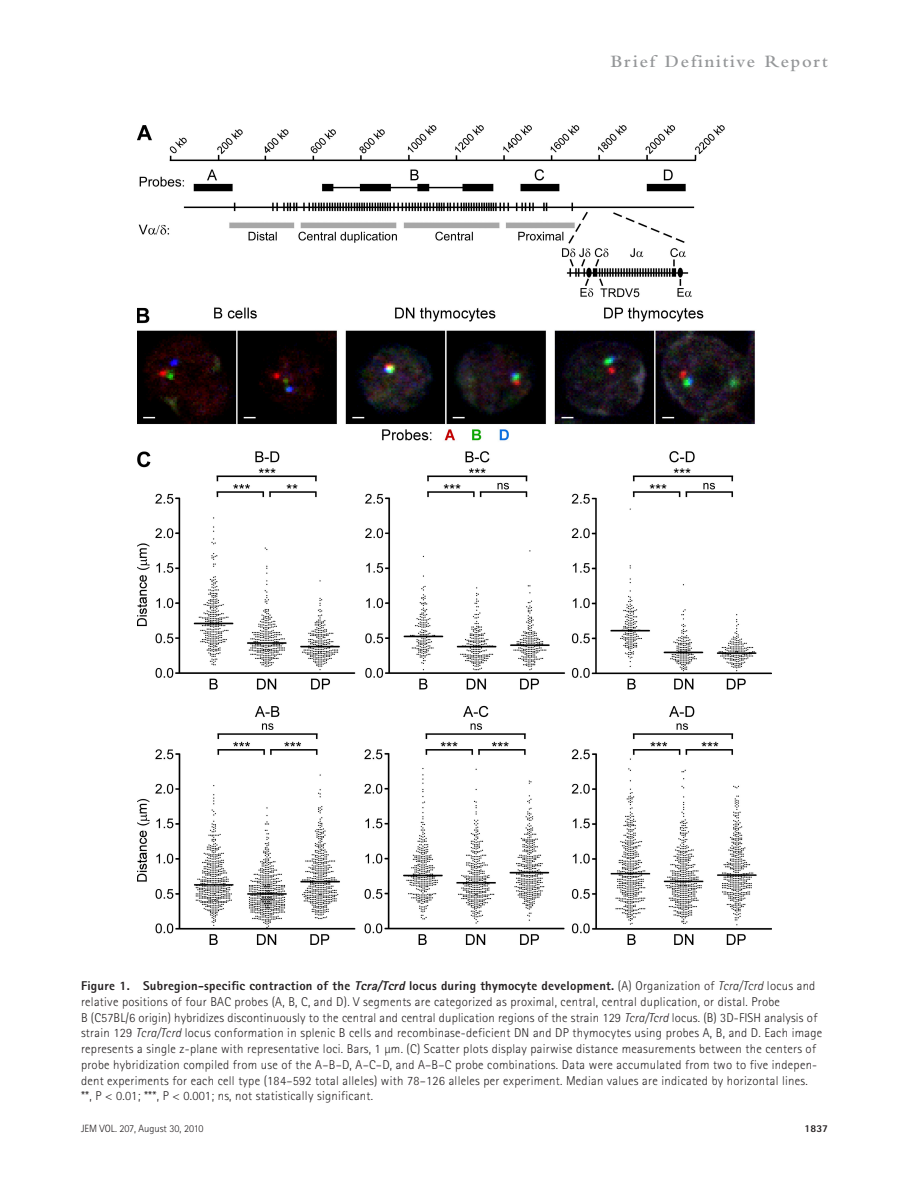
<style>
.page{position:relative;width:918px;height:1188px;background:#fff}
.page>*{position:absolute;margin:0;border:0;box-sizing:border-box;transform-origin:0 0}
.t1{font:600 18px "Bembo Std";letter-spacing:.1em;color:#949698}
.t2{font:300 12.75px/15.8px "Rotis Sans Serif Std";letter-spacing:.02em;color:#231f20}
.t3{font:300 10.5px "Rotis Sans Serif Std";color:#231f20}
.t4{font:800 10.5px "Rotis Sans Serif Std";color:#231f20}
.s1{font-weight:800}
.s2{font-weight:800;font-style:italic}
.s3{font-style:italic}
</style>
<div class="page">
<img style="left:138px;top:125px;width:633px;height:820px">
<h1 class="t1" style="left:611px;top:51px;width:219px">Brief Definitive Report</h1>
<p class="t2" style="left:81px;top:978px;width:743px"><span class="s1">Figure 1. Subregion-specific contraction of the</span> <span class="s2">Tcra/Tcrd</span> <span class="s1">locus during thymocyte development.</span> (A) Organization of <span class="s3">Tcra/Tcrd</span> locus and relative positions of four BAC probes (A, B, C, and D). V segments are categorized as proximal, central, central duplication, or distal. Probe<br>B (C57BL/6 origin) hybridizes discontinuously to the central and central duplication regions of the strain 129 <span class="s3">Tcra/Tcrd</span> locus. (B) 3D-FISH analysis of strain 129 <span class="s3">Tcra/Tcrd</span> locus conformation in splenic B cells and recombinase-deficient DN and DP thymocytes using probes A, B, and D. Each image represents a single z-plane with representative loci. Bars, 1 µm. (C) Scatter plots display pairwise distance measurements between the centers of probe hybridization compiled from use of the A–B–D, A–C–D, and A–B–C probe combinations. Data were accumulated from two to five indepen&shy;dent experiments for each cell type (184–592 total alleles) with 78–126 alleles per experiment. Median values are indicated by horizontal lines.<br>**, P &lt; 0.01; ***, P &lt; 0.001; ns, not statistically significant.</p>
<p class="t3" style="left:81px;top:1123px;width:124px">JEM VOL. 207, August 30, 2010</p>
<p class="t4" style="left:805px;top:1122px;width:25px">1837</p>
</div>
